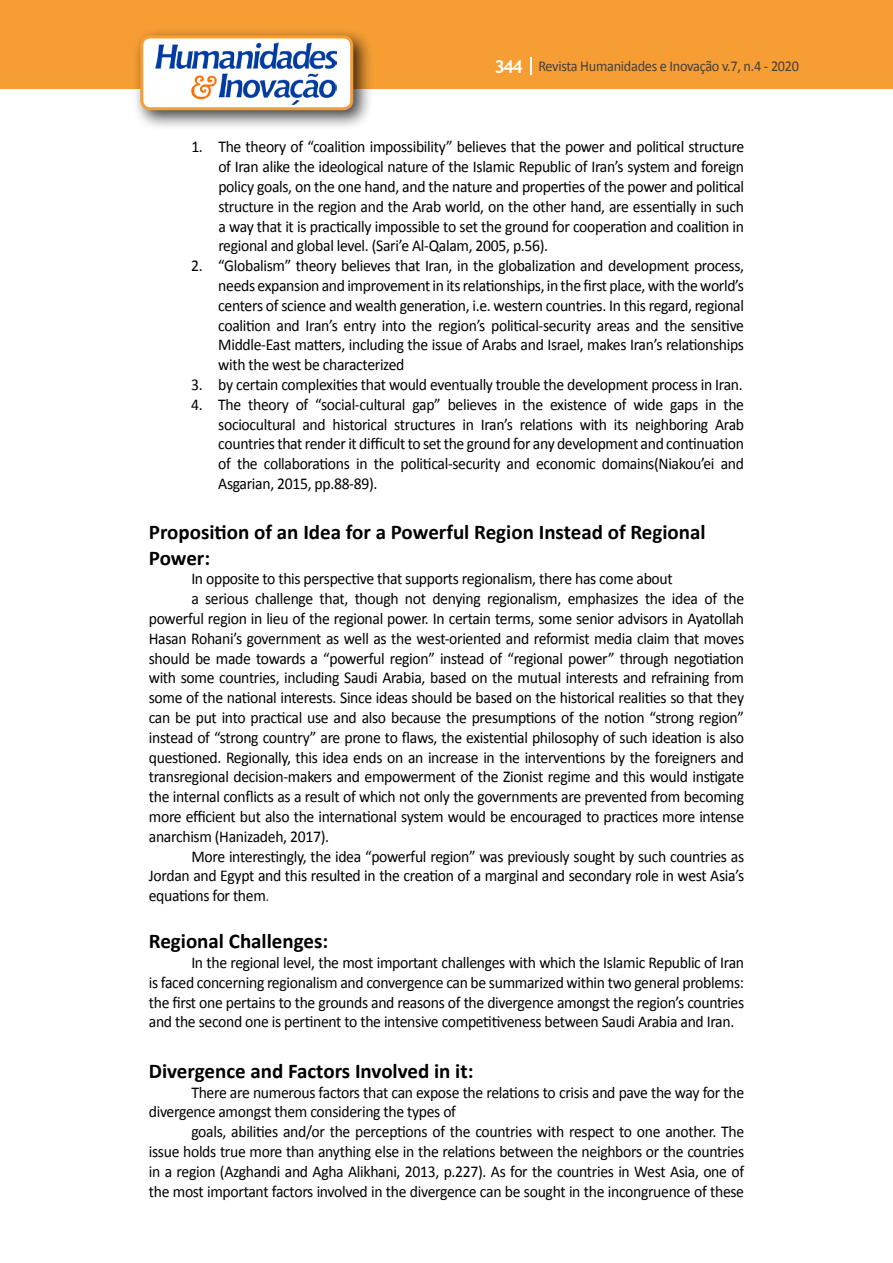
<style>
.page{position:relative;width:893px;height:1263px;background:#fff}
.page>*{position:absolute;margin:0;border:0;box-sizing:border-box;transform-origin:0 0}
.t1{font:700 21px/25.2px "Calibri";color:#000}
.t2{font:16.5px/19.8px "Calibri";letter-spacing:-.02em;color:#000;text-align:justify;scale:.95 1}
.t3{font:15px "Calibri";letter-spacing:-.02em;color:#414042;scale:.95 1}
.s1{font-family:"Trebuchet MS";font-weight:700;font-size:18px;color:#fff}
.s2{color:#7030a0}
</style>
<div class="page">
<div style="left:0;top:0;width:893px;height:88px;background:#f69e34"></div>
<svg style="left:530px;top:57px;width:2px;height:18px"></svg>
<div style="left:132px;top:27px;width:241px;height:103px;background:#000;opacity:.75"></div>
<div style="left:142px;top:37px;width:210px;height:72px;background:#fff;border-radius:9px"></div>
<img style="left:156px;top:43px;width:180px;height:62px">
<div style="left:140px;top:35px;width:213px;height:75px;border:3px solid #f69e34;border-radius:9px"></div>
<p class="t3" style="left:495px;top:57px;width:322px"><span class="s1">344</span> Revista Humanidades e Inovação v.7, n.4 - 2020</p>
<p class="t2" style="left:218px;top:137px;width:555px;text-indent:-27px">1. The theory of “coalition impossibility” believes that the power and political structure of Iran alike the ideological nature of the Islamic Republic of Iran’s system and foreign policy goals, on the one hand, and the nature and properties of the power and political structure in the region and the Arab world, on the other hand, are essentially in such a way that it is practically impossible to set the ground for cooperation and coalition in regional and global level. (Sari’e Al-Qalam, 2005, p.56).</p>
<p class="t2" style="left:218px;top:256px;width:555px;text-indent:-27px">2. “Globalism” theory believes that Iran, in the globalization and development process, needs expansion and improvement in its relationships, in the first place, with the world’s centers of science and wealth generation, i.e. western countries. In this regard, regional coalition and Iran’s entry into the region’s political-security areas and the sensitive Middle-East matters, including the issue of Arabs and Israel, makes Iran’s relationships with the west be characterized</p>
<p class="t2" style="left:191px;top:375px;width:582px">3. by certain complexities that would eventually trouble the development process in Iran.</p>
<p class="t2" style="left:218px;top:394px;width:555px;text-indent:-27px">4. The theory of “social-cultural gap” believes in the existence of wide gaps in the sociocultural and historical structures in Iran’s relations with its neighboring Arab countries that render it difficult to set the ground for any development and continuation of the collaborations in the political-security and economic domains(Niakou’ei and Asgarian, 2015, pp.88-89).</p>
<p class="t1" style="left:149px;top:520px;width:558px">Proposition of an Idea for a Powerful Region Instead of Regional<br>Power:</p>
<p class="t2" style="left:191px;top:569px;width:508px">In opposite to this perspective that supports regionalism, there has come about</p>
<p class="t2" style="left:191px;top:589px;width:583px">a serious challenge that, though not denying regionalism, emphasizes the idea of the</p>
<p class="t2" style="left:149px;top:609px;width:628px">powerful region in lieu of the regional power. In certain terms, some senior advisors in Ayatollah</p>
<p class="t2" style="left:149px;top:628px;width:628px">Hasan Rohani’s government as well as the west-oriented and reformist media claim that moves</p>
<p class="t2" style="left:149px;top:648px;width:628px">should be made towards a “powerful region” instead of “regional power” through negotiation</p>
<p class="t2" style="left:149px;top:668px;width:628px">with some countries, including Saudi Arabia, based on the mutual interests and refraining from</p>
<p class="t2" style="left:149px;top:688px;width:628px">some of the national interests. Since ideas should be based on the historical realities so that they</p>
<p class="t2" style="left:149px;top:708px;width:628px">can be put into practical use and also because the presumptions of the notion “strong region”</p>
<p class="t2" style="left:149px;top:727px;width:628px">instead of “strong country” are prone to flaws, the existential philosophy of such ideation is also</p>
<p class="t2" style="left:149px;top:747px;width:628px">questioned. Regionally, this idea ends on an increase in the interventions by the foreigners and</p>
<p class="t2" style="left:149px;top:767px;width:628px">transregional decision-makers and empowerment of the Zionist regime and this would instigate</p>
<p class="t2" style="left:149px;top:787px;width:628px">the internal conflicts as a result of which not only the governments are prevented from becoming</p>
<p class="t2" style="left:149px;top:807px;width:628px">more efficient but also the international system would be encouraged to practices more intense</p>
<p class="t2" style="left:149px;top:826px;width:191px">anarchism (Hanizadeh, 2017).</p>
<p class="t2" style="left:191px;top:846px;width:583px">More interestingly, the idea “powerful region” was previously sought by such countries as</p>
<p class="t2" style="left:149px;top:866px;width:628px">Jordan and Egypt and this resulted in the creation of a marginal and secondary role in west Asia’s</p>
<p class="t2" style="left:149px;top:886px;width:129px">equations for them<span class="s2">.</span></p>
<p class="t1" style="left:149px;top:928px;width:181px">Regional Challenges:</p>
<p class="t2" style="left:149px;top:952px;width:628px;text-indent:43px">In the regional level, the most important challenges with which the Islamic Republic of Iran is faced concerning regionalism and convergence can be summarized within two general problems: the first one pertains to the grounds and reasons of the divergence amongst the region’s countries and the second one is pertinent to the intensive competitiveness between Saudi Arabia and Iran.</p>
<p class="t1" style="left:149px;top:1058px;width:326px">Divergence and Factors Involved in it:</p>
<p class="t2" style="left:149px;top:1082px;width:628px;text-indent:43px">There are numerous factors that can expose the relations to crisis and pave the way for the divergence amongst them considering the types of</p>
<p class="t2" style="left:149px;top:1122px;width:628px;text-indent:43px">goals, abilities and/or the perceptions of the countries with respect to one another. The issue holds true more than anything else in the relations between the neighbors or the countries in a region (Azghandi and Agha Alikhani, 2013, p.227). As for the countries in West Asia, one of the most important factors involved in the divergence can be sought in the incongruence of these</p>
</div>
